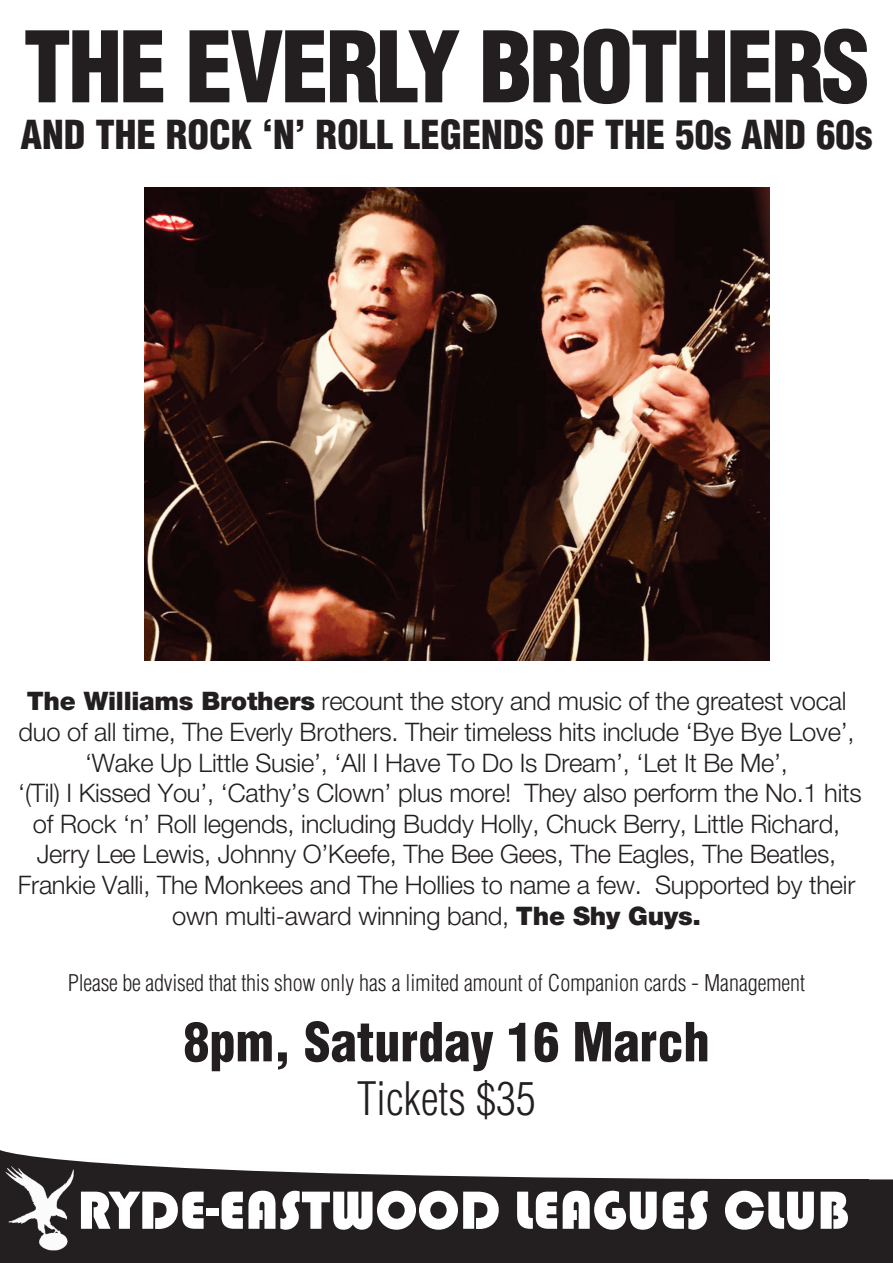
<style>
.page{position:relative;width:893px;height:1263px;background:#fff}
.page>*{position:absolute;margin:0;border:0;box-sizing:border-box;transform-origin:0 0}
.t1{font:900 condensed 96px "Helvetica";letter-spacing:-.03em;color:#231f20}
.t2{font:55.65px "Bauhaus 93";color:#fff}
.t3{font:900 condensed 52.5px "Helvetica";color:#231f20}
.t4{font:300 condensed 45px "Helvetica";color:#231f20}
.t5{font:900 condensed 39px "Helvetica";color:#231f20}
.t6{font:300 25.5px/30.6px "Helvetica Neue";letter-spacing:-.01em;color:#231f20;text-align:center}
.t7{font:300 condensed 22.5px "Helvetica";color:#231f20}
.s1{font-weight:900}
</style>
<div class="page">
<div style="left:0;top:1183px;width:893px;height:80px;background:#231f20"></div>
<svg style="left:0;top:1150px;width:893px;height:33px"></svg>
<div style="left:77px;top:1179px;width:792px;height:78px;background:#231f20"></div>
<img style="left:0;top:1163px;width:85px;height:88px">
<img style="left:145px;top:187px;width:624px;height:474px">
<p class="t1" style="left:23px;top:6px;width:848px">THE EVERLY BROTHERS</p>
<p class="t5" style="left:21px;top:110px;width:853px">AND THE ROCK ‘N’ ROLL LEGENDS OF THE 50s AND 60s</p>
<p class="t6" style="left:19px;top:685px;width:837px"><span class="s1">The Williams Brothers</span> recount the story and music of the greatest vocal duo of all time, The Everly Brothers. Their timeless hits include ‘Bye Bye Love’, ‘Wake Up Little Susie’, ‘All I Have To Do Is Dream’, ‘Let It Be Me’,</p>
<p class="t6" style="left:18px;top:777px;width:845px">‘(Til) I Kissed You’, ‘Cathy’s Clown’ plus more! They also perform the No.1 hits of Rock ‘n’ Roll legends, including Buddy Holly, Chuck Berry, Little Richard,</p>
<p class="t6" style="left:18px;top:838px;width:839px">Jerry Lee Lewis, Johnny O’Keefe, The Bee Gees, The Eagles, The Beatles,<br>Frankie Valli, The Monkees and The Hollies to name a few. Supported by their own multi-award winning band, <span class="s1">The Shy Guys.</span></p>
<p class="t7" style="left:68px;top:968px;width:739px">Please be advised that this show only has a limited amount of Companion cards - Management</p>
<p class="t3" style="left:183px;top:1009px;width:528px">8pm, Saturday 16 March</p>
<p class="t4" style="left:357px;top:1071px;width:181px">Tickets $35</p>
<p class="t2" style="left:77px;top:1179px;width:773px">RYDE-EASTWOOD LEAGUES CLUB</p>
</div>
